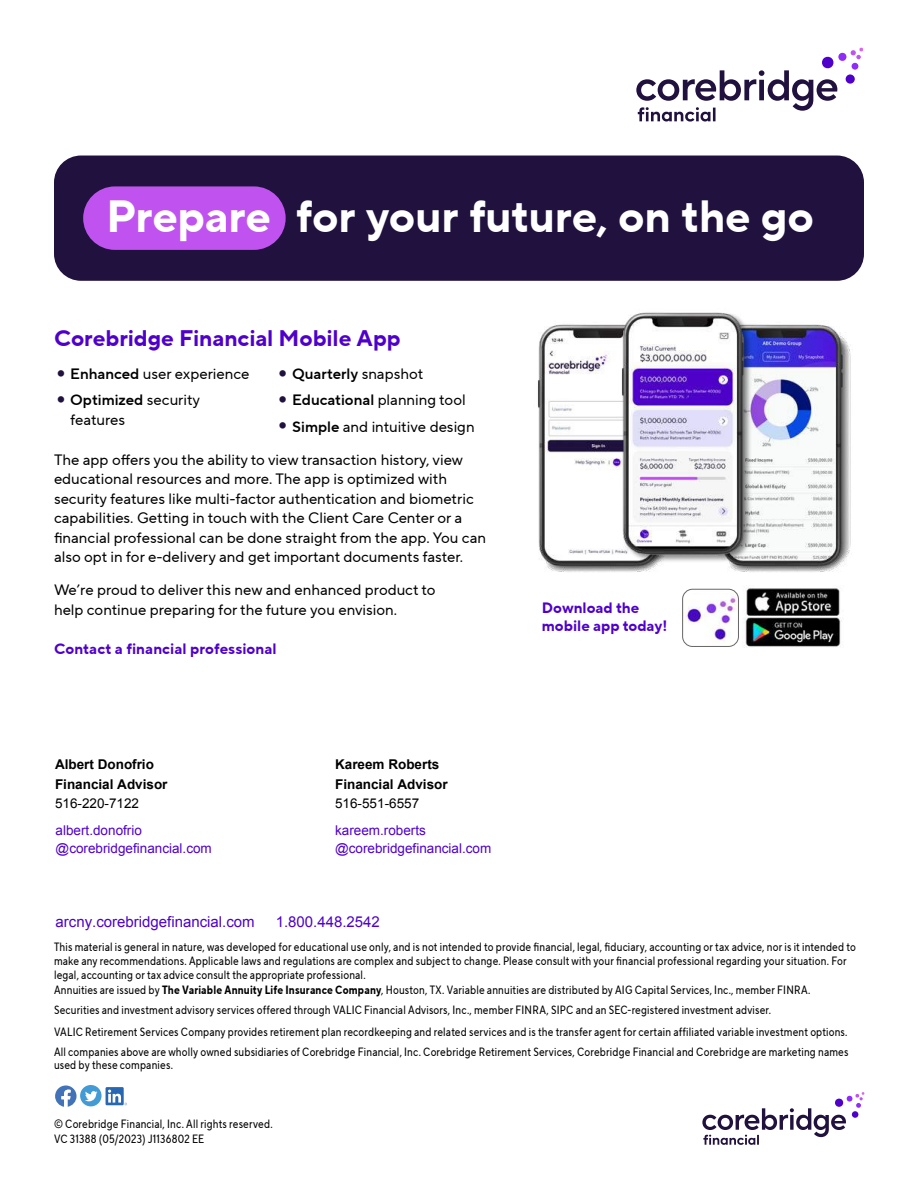
<style>
.page{position:relative;width:918px;height:1188px;background:#fff}
.page>*{position:absolute;margin:0;border:0;box-sizing:border-box;transform-origin:0 0}
.t1{font:700 45px "TT Norms Pro";letter-spacing:-.005em;color:#fff}
.t2{font:700 22.5px "TT Norms Pro";color:#4f00ca}
.t3{font:15px/19.5px "TT Norms Pro";color:#000}
.t4{font:700 15px/18px "TT Norms Pro";color:#4f00ca}
.t5{font:15px "Arial";color:#4f00c9}
.t6{font:15px "TT Norms Pro Dm Bd";color:#000}
.t7{font:13.5px/18px "Arial";color:#4f00c9}
.t8{font:700 13.5px/19.6px "Arial";color:#000}
.t9{font:13.5px "Arial";color:#000}
.t10{font:12px/13.8px "TT Norms Pro Cond";letter-spacing:.015em;color:#000}
.s1{font-size:31.5px;color:#20113e}
.s2{font-family:"TT Norms Pro Dm Bd"}
.s3{font-family:"TT Norms Pro";font-size:31.5px;color:#20113e}
.s4{font-family:"TT Norms Pro"}
.s5{font-weight:700}
</style>
<div class="page">
<svg style="left:636px;top:47px;width:227px;height:75px"></svg>
<svg style="left:845px;top:74px;width:10px;height:10px"></svg>
<div style="left:54px;top:156px;width:810px;height:125px;background:#20113e;border-radius:27px"></div>
<div style="left:83px;top:186px;width:203px;height:64px;background:#c053ef;border-radius:32px"></div>
<img style="left:743px;top:588px;width:99px;height:60px">
<img style="left:730px;top:324px;width:121px;height:248px">
<img style="left:538px;top:324px;width:118px;height:248px">
<img style="left:606px;top:312px;width:150px;height:253px">
<img style="left:683px;top:589px;width:55px;height:57px">
<div style="left:682px;top:589px;width:57px;height:58px;border:1px solid #666;border-radius:10px"></div>
<svg style="left:702px;top:1093px;width:162px;height:52px"></svg>
<div style="left:852px;top:1111px;width:7px;height:7px;background:#4f00ca;border-radius:50%"></div>
<svg style="left:55px;top:1085px;width:22px;height:22px"></svg>
<div style="left:80px;top:1085px;width:22px;height:21px;background:#439bd6;border-radius:50%"></div>
<svg style="left:85px;top:1091px;width:12px;height:10px"></svg>
<div style="left:106px;top:1087px;width:18px;height:18px;background:#2868b2"></div>
<svg style="left:108px;top:1090px;width:19px;height:15px"></svg>
<h1 class="t1" style="left:106px;top:200px;width:710px">Prepare for your future, on the go</h1>
<h2 class="t2" style="left:54px;top:330px;width:348px">Corebridge Financial Mobile App</h2>
<p class="t3" style="left:54px;top:366px;width:197px"><span class="s1">•</span> <span class="s2">Enhanced</span> user experience</p>
<p class="t6" style="left:54px;top:395px;width:148px"><span class="s3">•</span> Optimized <span class="s4">security</span></p>
<p class="t3" style="left:70px;top:411px;width:57px">features</p>
<p class="t6" style="left:276px;top:368px;width:149px"><span class="s3">•</span> Quarterly <span class="s4">snapshot</span></p>
<p class="t3" style="left:276px;top:392px;width:191px"><span class="s1">•</span> <span class="s2">Educational</span> planning tool</p>
<p class="t3" style="left:276px;top:418px;width:200px"><span class="s1">•</span> <span class="s2">Simple</span> and intuitive design</p>
<p class="t3" style="left:54px;top:450px;width:434px">The app offers you the ability to view transaction history, view educational resources and more. The app is optimized with security features like multi-factor authentication and biometric capabilities. Getting in touch with the Client Care Center or a financial professional can be done straight from the app. You can also opt in for e-delivery and get important documents faster.</p>
<p class="t3" style="left:54px;top:580px;width:383px">We’re proud to deliver this new and enhanced product to help continue preparing for the future you envision.</p>
<p class="t4" style="left:54px;top:642px;width:224px">Contact a financial professional</p>
<p class="t8" style="left:55px;top:755px;width:114px">Albert Donofrio<br>Financial Advisor</p>
<p class="t9" style="left:55px;top:798px;width:86px">516-220-7122</p>
<p class="t7" style="left:56px;top:822px;width:158px">albert.donofrio @corebridgefinancial.com</p>
<p class="t8" style="left:335px;top:755px;width:114px">Kareem Roberts<br>Financial Advisor</p>
<p class="t9" style="left:335px;top:798px;width:86px">516-551-6557</p>
<p class="t7" style="left:335px;top:823px;width:158px">kareem.roberts @corebridgefinancial.com</p>
<p class="t5" style="left:56px;top:916px;width:201px">arcny.corebridgefinancial.com</p>
<p class="t5" style="left:276px;top:916px;width:106px">1.800.448.2542</p>
<p class="t4" style="left:542px;top:600px;width:127px">Download the mobile app today!</p>
<p class="t10" style="left:54px;top:940px;width:803px">This material is general in nature, was developed for educational use only, and is not intended to provide financial, legal, fiduciary, accounting or tax advice, nor is it intended to make any recommendations. Applicable laws and regulations are complex and subject to change. Please consult with your financial professional regarding your situation. For legal, accounting or tax advice consult the appropriate professional.</p>
<p class="t10" style="left:54px;top:982px;width:758px;line-height:19.2px">Annuities are issued by <span class="s5">The Variable Annuity Life Insurance Company</span>, Houston, TX. Variable annuities are distributed by AIG Capital Services, Inc., member FINRA.<br>Securities and investment advisory services offered through VALIC Financial Advisors, Inc., member FINRA, SIPC and an SEC-registered investment adviser.</p>
<p class="t10" style="left:54px;top:1023px;width:796px;line-height:19.2px">VALIC Retirement Services Company provides retirement plan recordkeeping and related services and is the transfer agent for certain affiliated variable investment options.<br>All companies above are wholly owned subsidiaries of Corebridge Financial, Inc. Corebridge Retirement Services, Corebridge Financial and Corebridge are marketing names</p>
<p class="t10" style="left:54px;top:1060px;width:120px">used by these companies.</p>
<p class="t10" style="left:54px;top:1117px;width:220px;line-height:14.7px">© Corebridge Financial, Inc. All rights reserved.<br>VC 31388 (05/2023) J1136802 EE</p>
</div>
